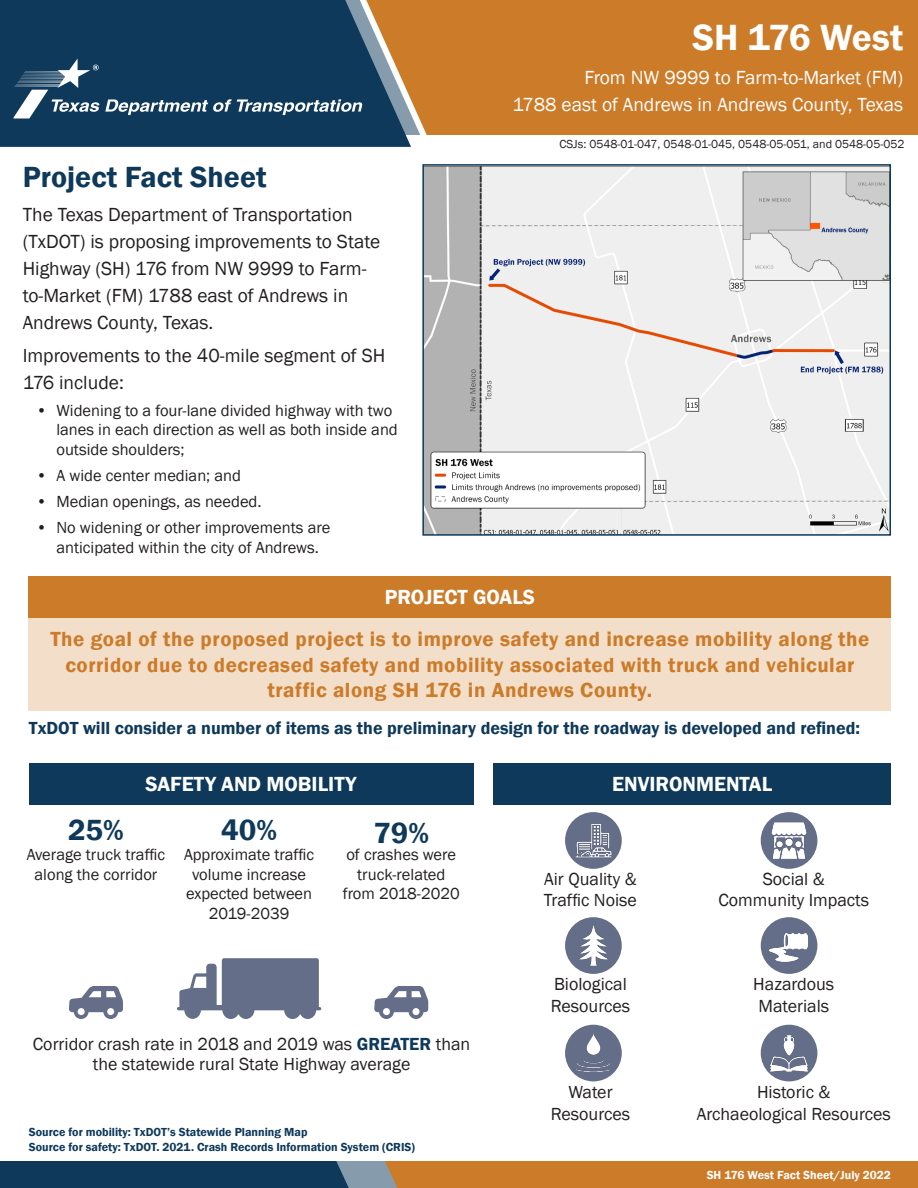
<style>
.page{position:relative;width:918px;height:1188px;background:#fff}
.page>*{position:absolute;margin:0;border:0;box-sizing:border-box;transform-origin:0 0}
.t1{font:600 37.5px "Franklin Gothic";letter-spacing:-.01em;color:#fff}
.t2{font:600 30px "Franklin Gothic";color:#0e395a}
.t3{font:600 21px/25.5px "Franklin Gothic";letter-spacing:.025em;color:#cc7b29;text-align:center}
.t4{font:600 21px "Franklin Gothic";color:#fff}
.t5{font:19.5px/27px "Franklin Gothic";color:#231f20}
.t6{font:19.5px/27px "Franklin Gothic";color:#fff;text-align:right}
.t7{font:18px/21.6px "Franklin Gothic";color:#231f20;text-align:center}
.t8{font:600 18px "Franklin Gothic";color:#0e395a}
.t9{font:16.5px/19.5px "Franklin Gothic";color:#231f20;text-align:center}
.t10{font:600 12px/15px "Franklin Gothic";color:#0e395a}
.t11{font:12px "Franklin Gothic";color:#231f20}
.t12{font:600 12px "Franklin Gothic";color:#fff}
.s1{font-weight:600;color:#0e395a}
</style>
<div class="page">
<div style="left:420px;top:0;width:498px;height:135px;background:#cc7b29"></div>
<svg style="left:411px;top:0;width:9px;height:135px"></svg>
<svg style="left:0;top:0;width:411px;height:147px;background:#22455e"></svg>
<svg style="left:0;top:1161px;width:918px;height:27px;background:#806342"></svg>
<img style="left:425px;top:167px;width:463px;height:366px">
<div style="left:422px;top:164px;width:469px;height:372px;border:2px solid #0e395a"></div>
<div style="left:29px;top:618px;width:862px;height:93px;background:#f2dec9"></div>
<div style="left:29px;top:576px;width:862px;height:42px;background:#cc7b29"></div>
<div style="left:29px;top:763px;width:444px;height:42px;background:#0e395a"></div>
<svg style="left:13px;top:59px;width:350px;height:60px;background:#294f6c"></svg>
<div style="left:493px;top:763px;width:398px;height:42px;background:#0e395a"></div>
<div style="left:565px;top:812px;width:57px;height:57px;background:#646e88;border-radius:50%"></div>
<img style="left:572px;top:819px;width:43px;height:43px">
<div style="left:761px;top:812px;width:56px;height:57px;background:#646e88;border-radius:50%"></div>
<img style="left:771px;top:822px;width:36px;height:37px">
<div style="left:761px;top:917px;width:56px;height:57px;background:#646e88;border-radius:50%"></div>
<img style="left:767px;top:924px;width:44px;height:43px">
<div style="left:761px;top:1025px;width:56px;height:56px;background:#646e88;border-radius:50%"></div>
<img style="left:770px;top:1035px;width:38px;height:37px">
<div style="left:565px;top:1025px;width:57px;height:56px;background:#646e88;border-radius:50%"></div>
<img style="left:577px;top:1034px;width:33px;height:38px">
<div style="left:565px;top:917px;width:57px;height:57px;background:#646e88;border-radius:50%"></div>
<img style="left:572px;top:924px;width:43px;height:43px">
<svg style="left:177px;top:958px;width:144px;height:61px"></svg>
<svg style="left:374px;top:986px;width:54px;height:33px"></svg>
<svg style="left:69px;top:986px;width:54px;height:33px"></svg>
<p class="t1" style="left:693px;top:15px;width:212px">SH 176 West</p>
<p class="t6" style="left:512px;top:64px;width:392px">From NW 9999 to Farm-to-Market (FM)<br>1788 east of Andrews in Andrews County, Texas</p>
<p class="t2" style="left:23px;top:158px;width:245px">Project Fact Sheet</p>
<p class="t5" style="left:23px;top:201px;width:359px">The Texas Department of Transportation (TxDOT) is proposing improvements to State Highway (SH) 176 from NW 9999 to Farm&shy;to-Market (FM) 1788 east of Andrews in Andrews County, Texas.</p>
<p class="t5" style="left:23px;top:343px;width:364px">Improvements to the 40-mile segment of SH<br>176 include:</p>
<p class="t9" style="left:56px;top:401px;width:343px;text-align:left;text-indent:-20px">• Widening to a four-lane divided highway with two lanes in each direction as well as both inside and outside shoulders;</p>
<p class="t9" style="left:36px;top:466px;width:206px">• A wide center median; and</p>
<p class="t9" style="left:36px;top:492px;width:227px">• Median openings, as needed.</p>
<p class="t9" style="left:36px;top:519px;width:296px">• No widening or other improvements are anticipated within the city of Andrews.</p>
<p class="t4" style="left:385px;top:585px;width:152px">PROJECT GOALS</p>
<p class="t11" style="left:560px;top:137px;width:346px">CSJs: 0548-01-047, 0548-01-045, 0548-05-051, and 0548-05-052</p>
<p class="t3" style="left:51px;top:627px;width:820px">The goal of the proposed project is to improve safety and increase mobility along the corridor due to decreased safety and mobility associated with truck and vehicular traffic along SH 176 in Andrews County.</p>
<p class="t8" style="left:29px;top:717px;width:833px">TxDOT will consider a number of items as the preliminary design for the roadway is developed and refined:</p>
<p class="t2" style="left:68px;top:811px;width:57px">25%</p>
<p class="t4" style="left:145px;top:771px;width:213px">SAFETY AND MOBILITY</p>
<p class="t2" style="left:221px;top:811px;width:57px">40%</p>
<p class="t2" style="left:373px;top:814px;width:57px">79%</p>
<p class="t9" style="left:27px;top:846px;width:140px">Average truck traffic along the corridor</p>
<p class="t9" style="left:184px;top:846px;width:132px">Approximate traffic volume increase expected between<br>2019-2039</p>
<p class="t9" style="left:343px;top:846px;width:118px">of crashes were truck-related from 2018-2020</p>
<p class="t7" style="left:33px;top:1035px;width:439px;line-height:19.5px">Corridor crash rate in 2018 and 2019 was <span class="s1">GREATER</span> than the statewide rural State Highway average</p>
<p class="t10" style="left:29px;top:1125px;width:388px">Source for mobility: TxDOT’s Statewide Planning Map<br>Source for safety: TxDOT. 2021. Crash Records Information System (CRIS)</p>
<p class="t4" style="left:612px;top:771px;width:162px">ENVIRONMENTAL</p>
<p class="t7" style="left:544px;top:868px;width:94px;text-align:left">Air Quality &amp;<br>Traffic Noise</p>
<p class="t7" style="left:719px;top:868px;width:152px">Social &amp;<br>Community Impacts</p>
<p class="t7" style="left:551px;top:974px;width:81px;text-align:left">Biological<br>Resources</p>
<p class="t7" style="left:753px;top:974px;width:83px;text-align:left">Hazardous<br>Materials</p>
<p class="t7" style="left:551px;top:1082px;width:81px">Water<br>Resources</p>
<p class="t7" style="left:697px;top:1082px;width:195px">Historic &amp;<br>Archaeological Resources</p>
<p class="t12" style="left:707px;top:1168px;width:186px">SH 176 West Fact Sheet/July 2022</p>
</div>
